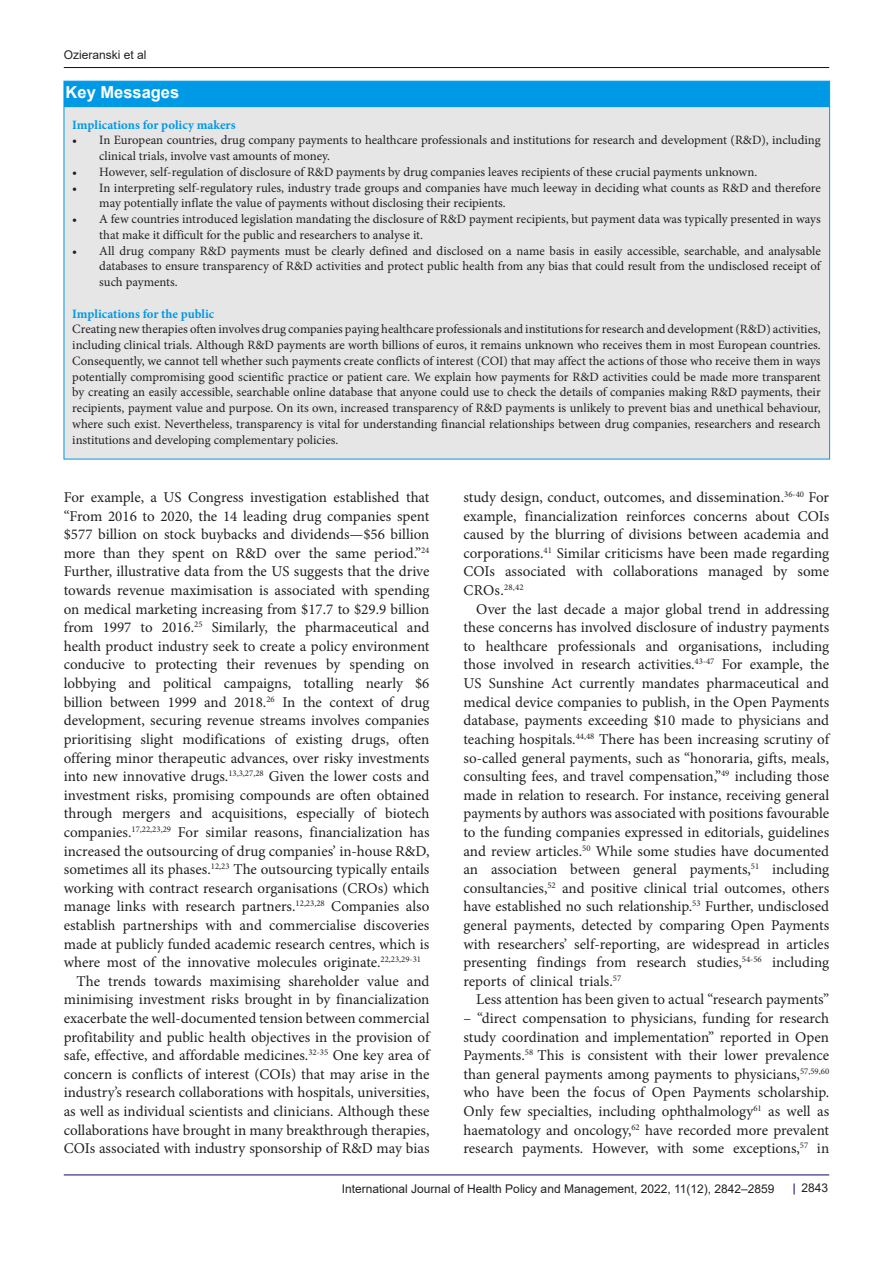
<style>
.page{position:relative;width:893px;height:1263px;background:#fff}
.page>*{position:absolute;margin:0;border:0;box-sizing:border-box;transform-origin:0 0}
.t1{font:700 16.5px "Arial";color:#fff}
.t2{font:15px/18.6px "Minion Pro";color:#231f20;text-align:justify}
.t3{font:12.75px/15.8px "Minion Pro";color:#231f20}
.t4{font:700 12.75px "Minion Pro";color:#0099e5}
.t5{font:12px "Arial";color:#231f20}
</style>
<div class="page">
<hr style="left:64px;top:67px;width:765px;height:1px;background:#190066">
<hr style="left:64px;top:1175px;width:765px;height:1px;background:#190066">
<div style="left:64px;top:81px;width:766px;height:378px;background:#e6e6e6"></div>
<div style="left:64px;top:81px;width:766px;height:26px;background:#0099e5;border:2px solid #0099e5"></div>
<p class="t5" style="left:64px;top:46px;width:84px">Ozieranski et al</p>
<p class="t1" style="left:66px;top:80px;width:115px">Key Messages</p>
<p class="t4" style="left:72px;top:115px;width:165px">Implications for policy makers</p>
<p class="t3" style="left:99px;top:132px;width:723px;text-indent:-27px">• In European countries, drug company payments to healthcare professionals and institutions for research and development (R&amp;D), including clinical trials, involve vast amounts of money.</p>
<p class="t3" style="left:72px;top:164px;width:686px">• However, self-regulation of disclosure of R&amp;D payments by drug companies leaves recipients of these crucial payments unknown.</p>
<p class="t3" style="left:99px;top:180px;width:723px;text-indent:-27px">• In interpreting self-regulatory rules, industry trade groups and companies have much leeway in deciding what counts as R&amp;D and therefore may potentially inflate the value of payments without disclosing their recipients.</p>
<p class="t3" style="left:99px;top:211px;width:723px;text-indent:-27px">• A few countries introduced legislation mandating the disclosure of R&amp;D payment recipients, but payment data was typically presented in ways that make it difficult for the public and researchers to analyse it.</p>
<p class="t3" style="left:99px;top:243px;width:723px;text-align:justify;text-indent:-27px">• All drug company R&amp;D payments must be clearly defined and disclosed on a name basis in easily accessible, searchable, and analysable databases to ensure transparency of R&amp;D activities and protect public health from any bias that could result from the undisclosed receipt of such payments.</p>
<p class="t4" style="left:72px;top:304px;width:144px">Implications for the public</p>
<p class="t3" style="left:72px;top:321px;width:750px;text-align:justify">Creating new therapies often involves drug companies paying healthcare professionals and institutions for research and development (R&amp;D) activities, including clinical trials. Although R&amp;D payments are worth billions of euros, it remains unknown who receives them in most European countries.<br>Consequently, we cannot tell whether such payments create conflicts of interest (COI) that may affect the actions of those who receive them in ways potentially compromising good scientific practice or patient care. We explain how payments for R&amp;D activities could be made more transparent by creating an easily accessible, searchable online database that anyone could use to check the details of companies making R&amp;D payments, their recipients, payment value and purpose. On its own, increased transparency of R&amp;D payments is unlikely to prevent bias and unethical behaviour, where such exist. Nevertheless, transparency is vital for understanding financial relationships between drug companies, researchers and research institutions and developing complementary policies.</p>
<p class="t2" style="left:64px;top:488px;width:367px">For example, a US Congress investigation established that “From 2016 to 2020, the 14 leading drug companies spent $577 billion on stock buybacks and dividends—$56 billion more than they spent on R&amp;D over the same period.”<sup>24<br></sup>Further, illustrative data from the US suggests that the drive towards revenue maximisation is associated with spending on medical marketing increasing from $17.7 to $29.9 billion from 1997 to 2016.<sup>25</sup> Similarly, the pharmaceutical and health product industry seek to create a policy environment conducive to protecting their revenues by spending on lobbying and political campaigns, totalling nearly $6 billion between 1999 and 2018.<sup>26</sup> In the context of drug development, securing revenue streams involves companies prioritising slight modifications of existing drugs, often offering minor therapeutic advances, over risky investments into new innovative drugs.<sup>13,3,27,28</sup> Given the lower costs and investment risks, promising compounds are often obtained through mergers and acquisitions, especially of biotech companies.<sup>17,22,23,29</sup> For similar reasons, financialization has increased the outsourcing of drug companies’ in-house R&amp;D, sometimes all its phases.<sup>12,23</sup> The outsourcing typically entails working with contract research organisations (CROs) which manage links with research partners.<sup>12,23,28</sup> Companies also establish partnerships with and commercialise discoveries made at publicly funded academic research centres, which is where most of the innovative molecules originate.<sup>22,23,29-31</sup></p>
<p class="t2" style="left:64px;top:972px;width:367px;text-indent:13px">The trends towards maximising shareholder value and minimising investment risks brought in by financialization exacerbate the well-documented tension between commercial profitability and public health objectives in the provision of safe, effective, and affordable medicines.<sup>32-35</sup> One key area of concern is conflicts of interest (COIs) that may arise in the industry’s research collaborations with hospitals, universities, as well as individual scientists and clinicians. Although these collaborations have brought in many breakthrough therapies, COIs associated with industry sponsorship of R&amp;D may bias</p>
<p class="t2" style="left:463px;top:488px;width:367px">study design, conduct, outcomes, and dissemination.<sup>36-40</sup> For example, financialization reinforces concerns about COIs caused by the blurring of divisions between academia and corporations.<sup>41</sup> Similar criticisms have been made regarding COIs associated with collaborations managed by some CROs.<sup>28,42</sup></p>
<p class="t2" style="left:463px;top:600px;width:367px;text-indent:13px">Over the last decade a major global trend in addressing these concerns has involved disclosure of industry payments to healthcare professionals and organisations, including those involved in research activities.<sup>43-47</sup> For example, the US Sunshine Act currently mandates pharmaceutical and medical device companies to publish, in the Open Payments database, payments exceeding $10 made to physicians and teaching hospitals.<sup>44,48</sup> There has been increasing scrutiny of so-called general payments, such as “honoraria, gifts, meals, consulting fees, and travel compensation,”<sup>49</sup> including those made in relation to research. For instance, receiving general payments by authors was associated with positions favourable to the funding companies expressed in editorials, guidelines and review articles.<sup>50</sup> While some studies have documented an association between general payments,<sup>51</sup> including consultancies,<sup>52</sup> and positive clinical trial outcomes, others have established no such relationship.<sup>53</sup> Further, undisclosed general payments, detected by comparing Open Payments with researchers’ self-reporting, are widespread in articles presenting findings from research studies,<sup>54-56</sup> including reports of clinical trials.<sup>57</sup></p>
<p class="t2" style="left:476px;top:990px;width:354px">Less attention has been given to actual “research payments”</p>
<p class="t2" style="left:463px;top:1009px;width:367px">– “direct compensation to physicians, funding for research study coordination and implementation” reported in Open Payments.<sup>58</sup> This is consistent with their lower prevalence than general payments among payments to physicians,<sup>57,59,60 </sup>who have been the focus of Open Payments scholarship.<br>Only few specialties, including ophthalmology<sup>61</sup> as well as haematology and oncology,<sup>62</sup> have recorded more prevalent research payments. However, with some exceptions,<sup>57</sup> in</p>
<p class="t5" style="left:342px;top:1180px;width:434px">International Journal of Health Policy and Management, 2022, 11(12), 2842–2859</p>
<p class="t5" style="left:801px;top:1180px;width:28px">2843</p>
</div>
